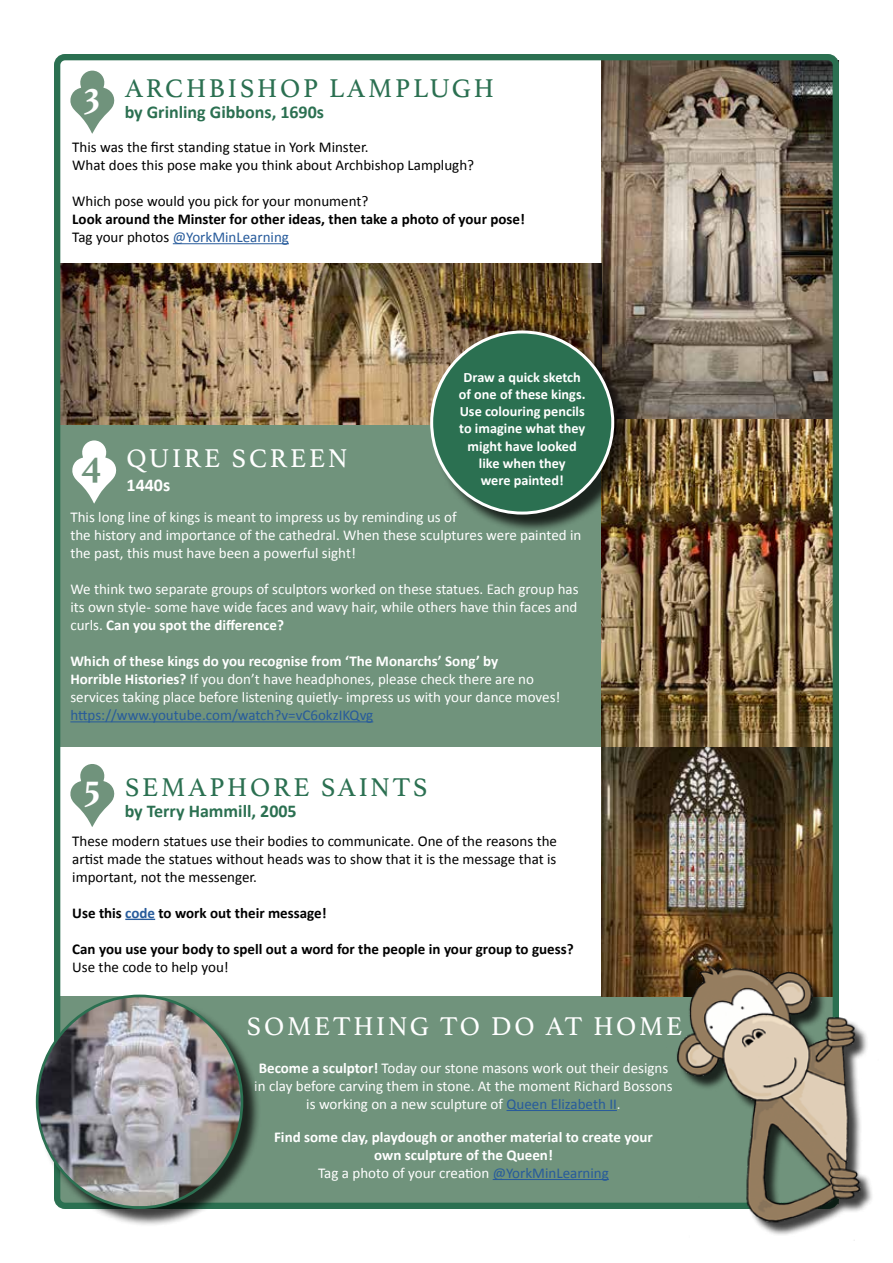
<style>
.page{position:relative;width:893px;height:1263px;background:#fff}
.page>*{position:absolute;margin:0;border:0;box-sizing:border-box;transform-origin:0 0}
.t1{font:700 39px "Athelas";color:#fff}
.t2{font:700 39px "Athelas";color:#70937c}
.t3{font:27px "Athelas";letter-spacing:.1em;color:#2b7051}
.t4{font:27px "Athelas";letter-spacing:.1em;color:#fff}
.t5{font:700 18px "Calibri";color:#2b7051}
.t6{font:700 18px "Calibri";color:#fff}
.t7{font:15px/18px "Calibri";color:#fff}
.t8{font:15px/18px "Calibri";color:#000}
.t9{font:700 15px/18px "Calibri";color:#000}
.t10{font:700 15px/18px "Calibri";color:#fff;text-align:center}
.t11{font:15px "Calibri";color:#275b9b}
.t12{font:700 14.25px/17.2px "Calibri";color:#fff;text-align:center}
.s1{font-weight:400}
.s2{font-weight:400;color:#275b9b}
.s3{font-weight:700}
.s4{color:#275b9b}
</style>
<div class="page">
<div style="left:54px;top:425px;width:785px;height:322px;background:#70937c"></div>
<div style="left:60px;top:996px;width:779px;height:207px;background:#70937c"></div>
<hr style="left:173px;top:243px;width:116px;height:1px;background:#275b9b">
<hr style="left:70px;top:721px;width:303px;height:1px;background:#275b9b">
<hr style="left:125px;top:919px;width:30px;height:1px;background:#275b9b">
<hr style="left:506px;top:1110px;width:111px;height:1px;background:#275b9b">
<hr style="left:493px;top:1179px;width:116px;height:1px;background:#275b9b">
<svg style="left:70px;top:71px;width:45px;height:63px"></svg>
<img style="left:602px;top:61px;width:230px;height:935px">
<svg style="left:72px;top:440px;width:45px;height:64px"></svg>
<svg style="left:70px;top:764px;width:45px;height:63px"></svg>
<img style="left:61px;top:263px;width:541px;height:162px">
<div style="left:432px;top:333px;width:201px;height:200px;background:#000;opacity:.75"></div>
<div style="left:432px;top:332px;width:181px;height:181px;background:#2b7051;border-radius:50%"></div>
<div style="left:54px;top:54px;width:785px;height:1155px;border:6px solid #2b7051;border-radius:8px"></div>
<div style="left:38px;top:997px;width:224px;height:230px;background:#000;opacity:.75"></div>
<img style="left:37px;top:996px;width:205px;height:210px">
<img style="left:666px;top:947px;width:206px;height:294px">
<h1 class="t1" style="left:84px;top:62px;width:18px">3</h1>
<h2 class="t3" style="left:125px;top:67px;width:371px">ARCHBISHOP LAMPLUGH</h2>
<p class="t5" style="left:125px;top:101px;width:201px">by Grinling Gibbons, 1690s</p>
<p class="t8" style="left:72px;top:138px;width:403px">This was the first standing statue in York Minster.<br>What does this pose make you think about Archbishop Lamplugh?</p>
<p class="t8" style="left:72px;top:192px;width:298px">Which pose would you pick for your monument?</p>
<p class="t9" style="left:72px;top:210px;width:454px">Look around the Minster for other ideas, then take a photo of your pose!<br><span class="s1">Tag your photos</span> <span class="s2">@YorkMinLearning</span></p>
<h1 class="t2" style="left:82px;top:432px;width:21px">4</h1>
<h2 class="t4" style="left:127px;top:436px;width:223px">QUIRE SCREEN</h2>
<p class="t6" style="left:127px;top:473px;width:45px">1440s</p>
<p class="t12" style="left:459px;top:368px;width:128px">Draw a quick sketch of one of these kings.<br>Use colouring pencils to imagine what they might have looked like when they<br>were painted!</p>
<p class="t7" style="left:70px;top:508px;width:512px">This long line of kings is meant to impress us by reminding us of<br>the history and importance of the cathedral. When these sculptures were painted in the past, this must have been a powerful sight!</p>
<p class="t7" style="left:70px;top:580px;width:510px;text-align:justify">We think two separate groups of sculptors worked on these statues. Each group has its own style- some have wide faces and wavy hair, while others have thin faces and curls. <span class="s3">Can you spot the difference?</span></p>
<p class="t7" style="left:70px;top:652px;width:492px"><span class="s3">Which of these kings do you recognise from ‘The Monarchs’ Song’ by<br>Horrible Histories?</span> If you don’t have headphones, please check there are no services taking place before listening quietly- impress us with your dance moves!</p>
<p class="t11" style="left:70px;top:706px;width:304px">https://www.youtube.com/watch?v=vC6okzIKQvg</p>
<h1 class="t1" style="left:84px;top:755px;width:18px">5</h1>
<h2 class="t3" style="left:125px;top:765px;width:305px">SEMAPHORE SAINTS</h2>
<p class="t5" style="left:125px;top:799px;width:174px">by Terry Hammill, 2005</p>
<p class="t8" style="left:72px;top:832px;width:486px;text-align:justify">These modern statues use their bodies to communicate. One of the reasons the artist made the statues without heads was to show that it is the message that is important, not the messenger.</p>
<p class="t9" style="left:72px;top:904px;width:256px">Use this <span class="s4">code</span> to work out their message!</p>
<p class="t9" style="left:72px;top:940px;width:503px">Can you use your body to spell out a word for the people in your group to guess?</p>
<p class="t8" style="left:72px;top:958px;width:158px">Use the code to help you!</p>
<h2 class="t4" style="left:247px;top:1005px;width:437px">SOMETHING TO DO AT HOME</h2>
<p class="t7" style="left:254px;top:1059px;width:420px;text-align:center"><span class="s3">Become a sculptor!</span> Today our stone masons work out their designs in clay before carving them in stone. At the moment Richard Bossons is working on a new sculpture of <span class="s4">Queen Elizabeth II</span>.</p>
<p class="t10" style="left:274px;top:1128px;width:380px">Find some clay, playdough or another material to create your own sculpture of the Queen!<br><span class="s1">Tag a photo of your creation</span> <span class="s2">@YorkMinLearning</span></p>
</div>
